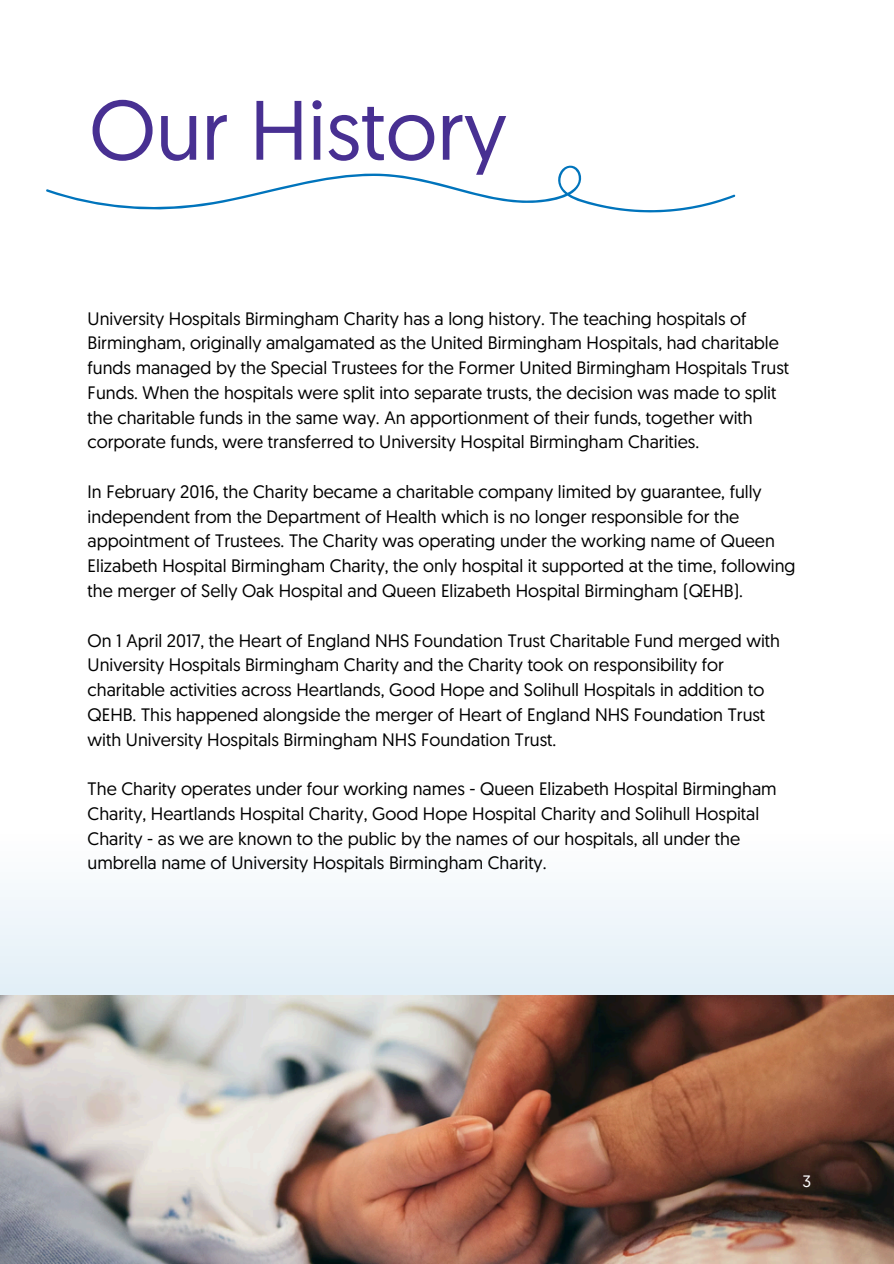
<style>
.page{position:relative;width:894px;height:1264px;background:#fff}
.page>*{position:absolute;margin:0;border:0;box-sizing:border-box;transform-origin:0 0}
.t1{font:84px "Geomanist";color:#483092}
.t2{font:18px/24.8px "Geomanist";color:#000}
.t3{font:16.5px "Geomanist";color:#fff}
</style>
<div class="page">
<svg style="left:0;top:890px;width:893px;height:105px;fill:#ebf4f9"></svg>
<img style="left:0;top:995px;width:893px;height:268px">
<svg style="left:46px;top:165px;width:689px;height:48px"></svg>
<p class="t1" style="left:89px;top:97px;width:419px">Our History</p>
<h1 class="t2" style="left:88px;top:308px;width:703px">University Hospitals Birmingham Charity has a long history. The teaching hospitals of Birmingham, originally amalgamated as the United Birmingham Hospitals, had charitable funds managed by the Special Trustees for the Former United Birmingham Hospitals Trust Funds. When the hospitals were split into separate trusts, the decision was made to split the charitable funds in the same way. An apportionment of their funds, together with corporate funds, were transferred to University Hospital Birmingham Charities.</h1>
<p class="t2" style="left:88px;top:481px;width:709px">In February 2016, the Charity became a charitable company limited by guarantee, fully independent from the Department of Health which is no longer responsible for the appointment of Trustees. The Charity was operating under the working name of Queen Elizabeth Hospital Birmingham Charity, the only hospital it supported at the time, following the merger of Selly Oak Hospital and Queen Elizabeth Hospital Birmingham (QEHB).</p>
<p class="t2" style="left:88px;top:629px;width:693px">On 1 April 2017, the Heart of England NHS Foundation Trust Charitable Fund merged with University Hospitals Birmingham Charity and the Charity took on responsibility for charitable activities across Heartlands, Good Hope and Solihull Hospitals in addition to QEHB. This happened alongside the merger of Heart of England NHS Foundation Trust with University Hospitals Birmingham NHS Foundation Trust.</p>
<p class="t2" style="left:88px;top:778px;width:690px">The Charity operates under four working names - Queen Elizabeth Hospital Birmingham Charity, Heartlands Hospital Charity, Good Hope Hospital Charity and Solihull Hospital Charity - as we are known to the public by the names of our hospitals, all under the umbrella name of University Hospitals Birmingham Charity.</p>
<p class="t3" style="left:802px;top:1174px;width:10px">3</p>
</div>
